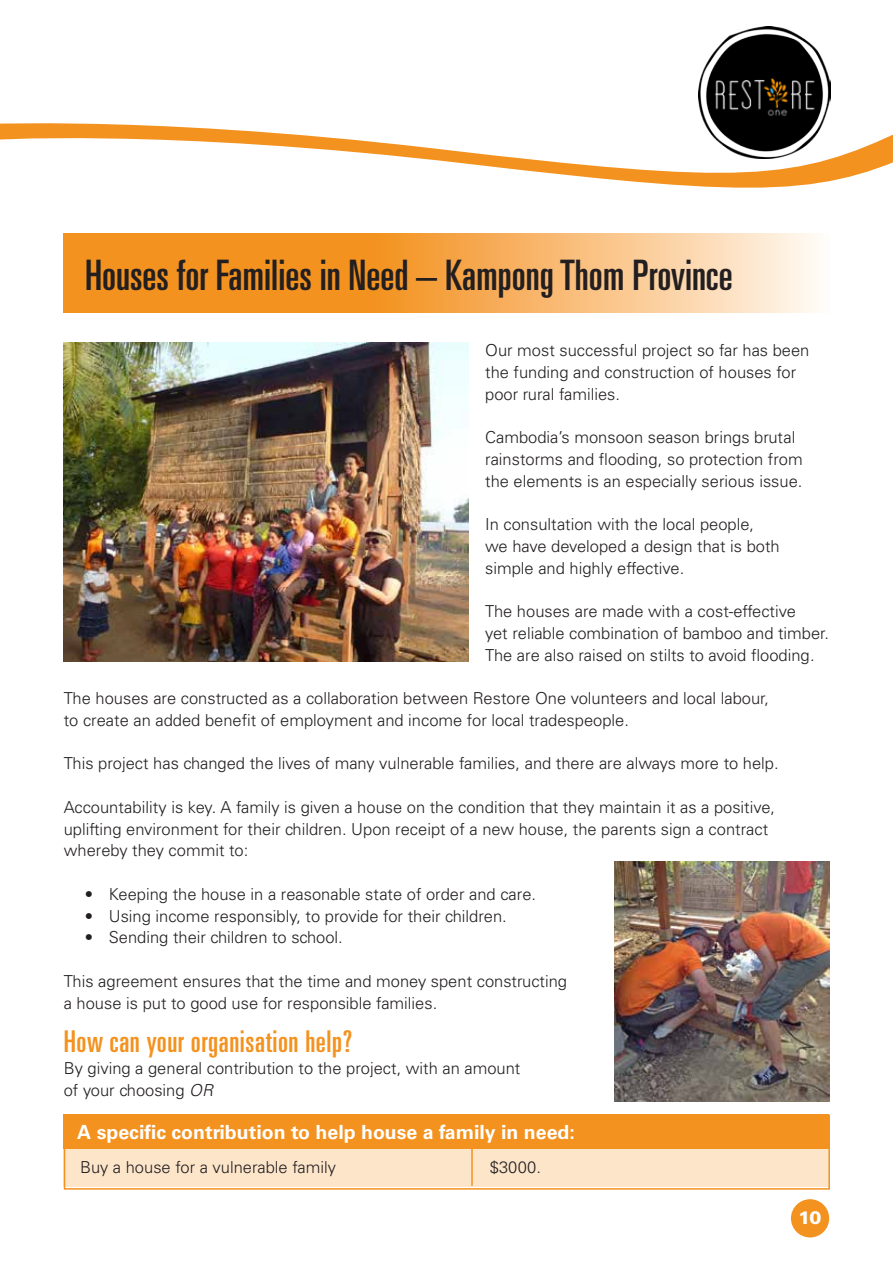
<style>
.page{position:relative;width:893px;height:1263px;background:#fff}
.page>*{position:absolute;margin:0;border:0;box-sizing:border-box;transform-origin:0 0}
.t1{font:ultra-condensed 42px "Univers";color:#231f20}
.t2{font:ultra-condensed 30px "Univers";letter-spacing:.02em;color:#f3921f}
.t3{font:700 19.5px "Univers";color:#fff}
.t4{font:900 18px "Univers";color:#fff}
.t5{font:300 16.5px/21.8px "Univers";color:#231f20}
.s1{font-style:italic}
</style>
<div class="page">
<svg style="left:0;top:123px;width:893px;height:62px"></svg>
<svg style="left:694px;top:123px;width:140px;height:35px"></svg>
<img style="left:698px;top:26px;width:133px;height:133px">
<div style="left:791px;top:1199px;width:38px;height:38px;background:#f3921f;border-radius:50%"></div>
<svg style="left:64px;top:234px;width:754px;height:79px;background:#f6af5b"></svg>
<img style="left:64px;top:342px;width:404px;height:319px">
<img style="left:614px;top:861px;width:215px;height:240px">
<div style="left:64px;top:1149px;width:765px;height:38px;background:#fde5ca"></div>
<div style="left:64px;top:1115px;width:765px;height:34px;background:#f3921f"></div>
<div style="left:64px;top:1115px;width:766px;height:74px;border:2px solid #f3921f"></div>
<hr style="left:471px;top:1147px;width:2px;height:39px;background:#f3921f">
<h1 class="t1" style="left:85px;top:251px;width:649px">Houses for Families in Need – Kampong Thom Province</h1>
<p class="t5" style="left:485px;top:339px;width:326px">Our most successful project so far has been the funding and construction of houses for poor rural families.</p>
<p class="t5" style="left:485px;top:426px;width:319px">Cambodia’s monsoon season brings brutal rainstorms and flooding, so protection from the elements is an especially serious issue.</p>
<p class="t5" style="left:485px;top:513px;width:296px">In consultation with the local people, we have developed a design that is both simple and highly effective.</p>
<p class="t5" style="left:485px;top:600px;width:345px">The houses are made with a cost-effective<br>yet reliable combination of bamboo and timber.<br>The are also raised on stilts to avoid flooding.</p>
<p class="t5" style="left:64px;top:687px;width:707px">The houses are constructed as a collaboration between Restore One volunteers and local labour, to create an added benefit of employment and income for local tradespeople.</p>
<p class="t5" style="left:64px;top:753px;width:716px">This project has changed the lives of many vulnerable families, and there are always more to help.</p>
<p class="t5" style="left:64px;top:796px;width:713px">Accountability is key. A family is given a house on the condition that they maintain it as a positive, uplifting environment for their children. Upon receipt of a new house, the parents sign a contract whereby they commit to:</p>
<p class="t5" style="left:85px;top:883px;width:453px">• Keeping the house in a reasonable state of order and care.</p>
<p class="t5" style="left:85px;top:905px;width:423px">• Using income responsibly, to provide for their children.</p>
<p class="t5" style="left:85px;top:926px;width:260px">• Sending their children to school.</p>
<p class="t5" style="left:64px;top:970px;width:505px">This agreement ensures that the time and money spent constructing a house is put to good use for responsible families.</p>
<h2 class="t2" style="left:64px;top:1024px;width:290px">How can your organisation help?</h2>
<p class="t5" style="left:64px;top:1057px;width:458px">By giving a general contribution to the project, with an amount of your choosing <span class="s1">OR</span></p>
<p class="t3" style="left:77px;top:1121px;width:499px">A specific contribution to help house a family in need:</p>
<p class="t5" style="left:80px;top:1157px;width:257px">Buy a house for a vulnerable family</p>
<p class="t5" style="left:490px;top:1157px;width:53px">$3000.</p>
<p class="t4" style="left:798px;top:1206px;width:25px">10</p>
</div>
